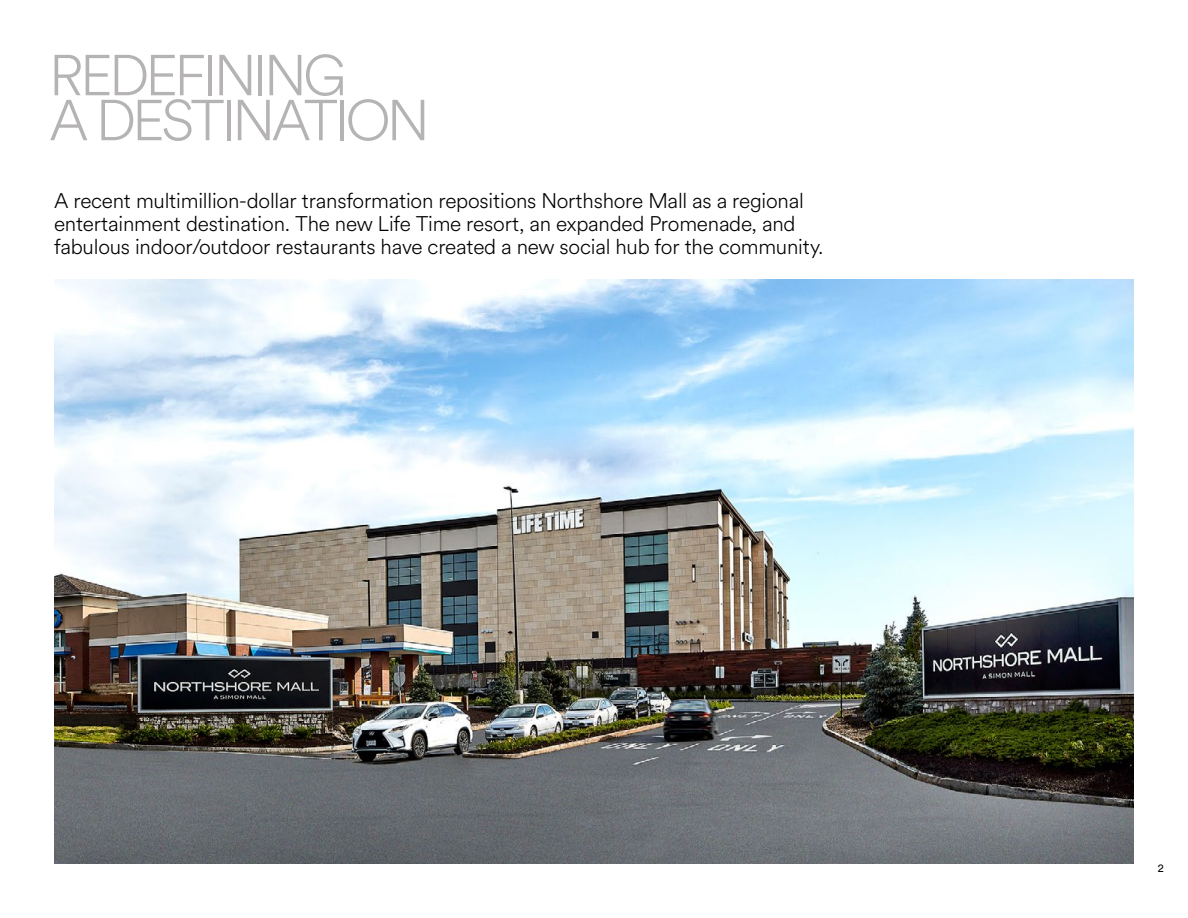
<style>
.page{position:relative;width:1188px;height:918px;background:#fff}
.page>*{position:absolute;margin:0;border:0;box-sizing:border-box;transform-origin:0 0}
.t1{font:300 57px/45px "Simon Circular";letter-spacing:-.06em;color:#b5b3b3}
.t2{font:300 21px/23.2px "Simon Circular";letter-spacing:-.01em;color:#000}
.t3{font:10.5px "Simon Circular";color:#000}
</style>
<div class="page">
<img style="left:54px;top:280px;width:1080px;height:584px">
<h1 class="t1" style="left:49px;top:51px;width:382px">REDEFINING<br>A DESTINATION</h1>
<p class="t2" style="left:54px;top:188px;width:771px">A recent multimillion-dollar transformation repositions Northshore Mall as a regional entertainment destination. The new Life Time resort, an expanded Promenade, and fabulous indoor/outdoor restaurants have created a new social hub for the community.</p>
<p class="t3" style="left:1158px;top:862px;width:8px">2</p>
</div>
